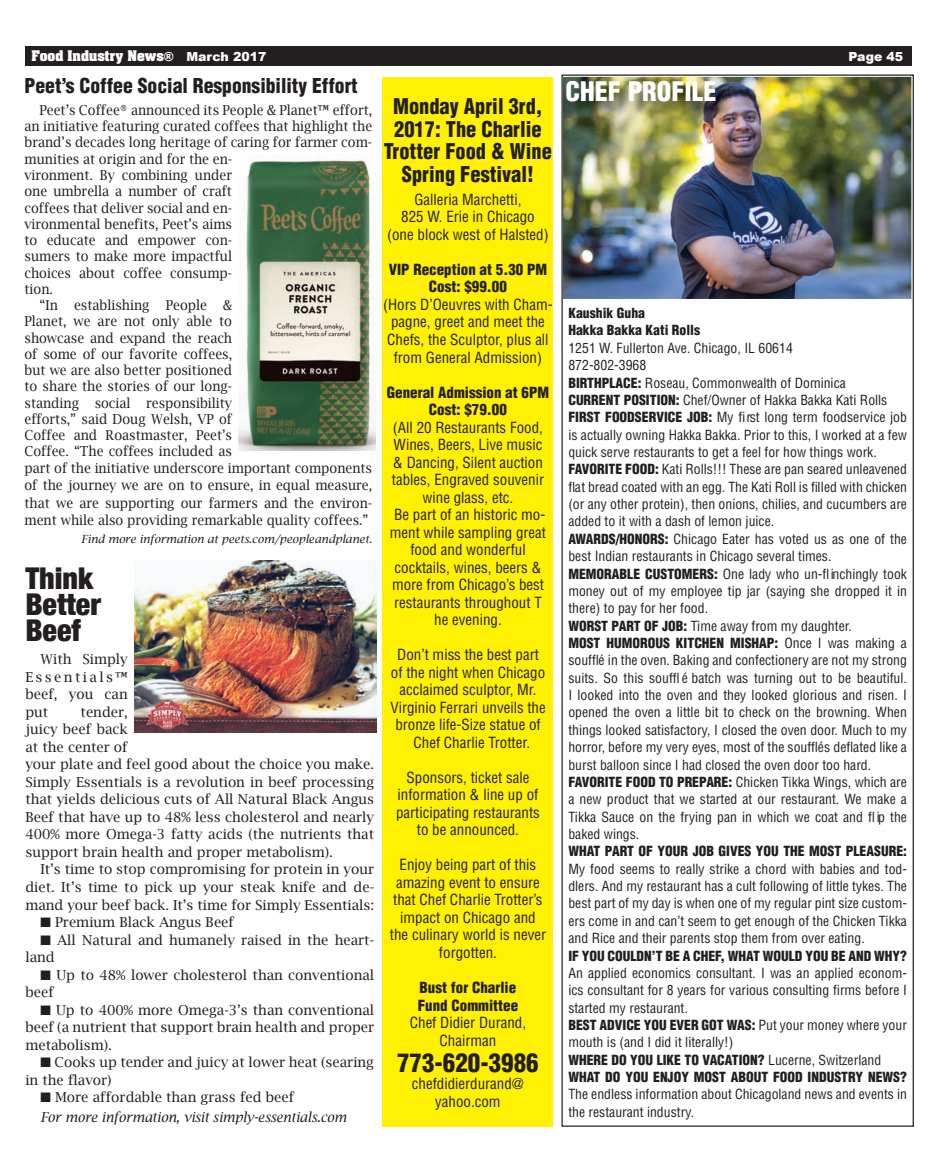
<style>
.page{position:relative;width:946px;height:1172px;background:#fff}
.page>*{position:absolute;margin:0;border:0;box-sizing:border-box;transform-origin:0 0}
.t1{font:900 condensed 30px/26.2px "Helvetica Neue";color:#231f20}
.t2{font:900 condensed 26.25px "Helvetica";color:#fff}
.t3{font:900 condensed 25px "Helvetica";color:#231f20}
.t4{font:900 condensed 21.25px/22.5px "Helvetica";color:#231f20;text-align:center;scale:.96 1}
.t5{font:900 condensed 20px "Helvetica";color:#231f20}
.t6{font:condensed 15px/17.5px "Helvetica";color:#231f20;text-align:center}
.t7{font:900 condensed 15px/17.5px "Helvetica";color:#231f20;text-align:center}
.t8{font:13.75px/17.5px "Lucida Bright";color:#231f20;text-align:justify;scale:.94 1}
.t9{font:13.75px/17.5px "Lucida Bright";color:#231f20}
.t10{font:italic 13.75px/19.9px "Lucida Bright";color:#231f20;scale:.95 1}
.t11{font:condensed 13.62px/17.4px "Helvetica";color:#231f20}
.t12{font:900 condensed 13.62px/17.4px "Helvetica";color:#231f20}
.t13{font:700 12.5px "Aachen";color:#fff}
.t14{font:900 12.5px "Arial";color:#fff}
.t15{font:italic 11.25px "Lucida Bright";color:#231f20}
.s1{font-family:"Arial";font-weight:900}
.s2{font-weight:900}
.s3{font-style:normal}
</style>
<div class="page">
<div style="left:25px;top:46px;width:887px;height:20px;background:#231f20"></div>
<img style="left:239px;top:159px;width:136px;height:291px">
<div style="left:383px;top:77px;width:170px;height:1049px;background:#fff101"></div>
<img style="left:563px;top:77px;width:348px;height:222px">
<img style="left:568px;top:83px;width:163px;height:34px">
<img style="left:134px;top:560px;width:242px;height:172px">
<p class="t13" style="left:32px;top:47px;width:236px">Food Industry News<span class="s1">® March 2017</span></p>
<p class="t14" style="left:848px;top:47px;width:56px">Page 45</p>
<h3 class="t5" style="left:25px;top:73px;width:335px">Peet’s Coffee Social Responsibility Effort</h3>
<p class="t8" style="left:40px;top:101px;width:355px">Peet’s Coffee® announced its People &amp; Planet™ effort,</p>
<p class="t8" style="left:24px;top:117px;width:371px">an initiative featuring curated coffees that highlight the</p>
<p class="t8" style="left:24px;top:133px;width:371px">brand’s decades long heritage of caring for farmer com-</p>
<p class="t8" style="left:24px;top:150px;width:222px">munities at origin and for the en-</p>
<p class="t8" style="left:24px;top:166px;width:222px">vironment. By combining under</p>
<p class="t8" style="left:24px;top:182px;width:222px">one umbrella a number of craft</p>
<p class="t8" style="left:24px;top:198px;width:222px">coffees that deliver social and en-</p>
<p class="t8" style="left:24px;top:215px;width:222px">vironmental benefits, Peet’s aims</p>
<p class="t8" style="left:24px;top:231px;width:222px">to educate and empower con-</p>
<p class="t8" style="left:24px;top:247px;width:222px">sumers to make more impactful</p>
<p class="t8" style="left:24px;top:263px;width:222px">choices about coffee consump-</p>
<p class="t8" style="left:24px;top:280px;width:32px">tion.</p>
<p class="t8" style="left:40px;top:296px;width:206px">“In establishing People &amp;</p>
<p class="t8" style="left:24px;top:312px;width:222px">Planet, we are not only able to</p>
<p class="t8" style="left:24px;top:328px;width:222px">showcase and expand the reach</p>
<p class="t8" style="left:24px;top:345px;width:222px">of some of our favorite coffees,</p>
<p class="t8" style="left:24px;top:361px;width:222px">but we are also better positioned</p>
<p class="t8" style="left:24px;top:377px;width:222px">to share the stories of our long-</p>
<p class="t8" style="left:24px;top:393px;width:222px">standing social responsibility</p>
<p class="t8" style="left:24px;top:410px;width:222px">efforts,” said Doug Welsh, VP of</p>
<p class="t8" style="left:24px;top:426px;width:222px">Coffee and Roastmaster, Peet’s</p>
<p class="t8" style="left:24px;top:442px;width:222px">Coffee. “The coffees included as</p>
<p class="t8" style="left:24px;top:458px;width:371px">part of the initiative underscore important components</p>
<p class="t8" style="left:24px;top:476px;width:371px">of the journey we are on to ensure, in equal measure, that we are supporting our farmers and the environ&shy;ment while also providing remarkable quality coffees.”</p>
<p class="t15" style="left:81px;top:532px;width:292px">Find more information at peets.com/peopleandplanet.</p>
<h2 class="t2" style="left:565px;top:75px;width:152px">CHEF PROFILE</h2>
<h3 class="t4" style="left:384px;top:95px;width:176px">Monday April 3rd,<br>2017: The Charlie<br>Trotter Food &amp; Wine<br>Spring Festival!</h3>
<p class="t6" style="left:387px;top:190px;width:163px">Galleria Marchetti,<br>825 W. Erie in Chicago (one block west of Halsted)</p>
<p class="t7" style="left:389px;top:260px;width:160px">VIP Reception at 5.30 PM<br>Cost: $99.00</p>
<p class="t6" style="left:383px;top:295px;width:171px">(Hors D’Oeuvres with Cham&shy;pagne, greet and meet the<br>Chefs, the Sculptor, plus all from General Admission)</p>
<p class="t7" style="left:387px;top:383px;width:164px">General Admission at 6PM<br>Cost: $79.00</p>
<p class="t6" style="left:390px;top:418px;width:158px">(All 20 Restaurants Food,<br>Wines, Beers, Live music &amp; Dancing, Silent auction tables, Engraved souvenir wine glass, etc.<br>Be part of an historic mo&shy;ment while sampling great food and wonderful cocktails, wines, beers &amp; more from Chicago’s best restaurants throughout T he evening.</p>
<p class="t6" style="left:390px;top:645px;width:157px">Don’t miss the best part of the night when Chicago acclaimed sculptor, Mr.<br>Virginio Ferrari unveils the bronze life-Size statue of<br>Chef Charlie Trotter.</p>
<p class="t6" style="left:396px;top:768px;width:145px">Sponsors, ticket sale information &amp; line up of participating restaurants to be announced.</p>
<p class="t6" style="left:390px;top:855px;width:158px">Enjoy being part of this amazing event to ensure that Chef Charlie Trotter’s impact on Chicago and the culinary world is never forgotten.</p>
<p class="t7" style="left:418px;top:978px;width:102px;text-align:left">Bust for Charlie<br>Fund Committee</p>
<p class="t6" style="left:410px;top:1013px;width:118px">Chef Didier Durand,<br>Chairman</p>
<h3 class="t3" style="left:397px;top:1046px;width:143px">773-620-3986</h3>
<p class="t6" style="left:412px;top:1074px;width:113px">chefdidierdurand@ yahoo.com</p>
<p class="t12" style="left:568px;top:304px;width:133px">Kaushik Guha<br>Hakka Bakka Kati Rolls</p>
<p class="t11" style="left:568px;top:339px;width:340px">1251 W. Fullerton Ave. Chicago, IL 60614<br>872-802-3968<br><span class="s2">BIRTHPLACE:</span> Roseau, Commonwealth of Dominica<br><span class="s2">CURRENT POSITION:</span> Chef/Owner of Hakka Bakka Kati Rolls <span class="s2">FIRST FOODSERVICE JOB:</span> My fi rst long term foodservice job is actually owning Hakka Bakka. Prior to this, I worked at a few quick serve restaurants to get a feel for how things work.<br><span class="s2">FAVORITE FOOD:</span> Kati Rolls!!! These are pan seared unleavened flat bread coated with an egg. The Kati Roll is filled with chicken (or any other protein), then onions, chilies, and cucumbers are added to it with a dash of lemon juice.<br><span class="s2">AWARDS/HONORS:</span> Chicago Eater has voted us as one of the best Indian restaurants in Chicago several times.<br><span class="s2">MEMORABLE CUSTOMERS:</span> One lady who un-fl inchingly took money out of my employee tip jar (saying she dropped it in there) to pay for her food.<br><span class="s2">WORST PART OF JOB:</span> Time away from my daughter.<br><span class="s2">MOST HUMOROUS KITCHEN MISHAP:</span> Once I was making a soufflé in the oven. Baking and confectionery are not my strong suits. So this souffl é batch was turning out to be beautiful.<br>I looked into the oven and they looked glorious and risen. I opened the oven a little bit to check on the browning. When things looked satisfactory, I closed the oven door. Much to my horror, before my very eyes, most of the soufflés deflated like a burst balloon since I had closed the oven door too hard.<br><span class="s2">FAVORITE FOOD TO PREPARE:</span> Chicken Tikka Wings, which are a new product that we started at our restaurant. We make a Tikka Sauce on the frying pan in which we coat and fl ip the baked wings.</p>
<p class="t12" style="left:568px;top:842px;width:340px">WHAT PART OF YOUR JOB GIVES YOU THE MOST PLEASURE:</p>
<p class="t11" style="left:568px;top:859px;width:340px;text-align:justify">My food seems to really strike a chord with babies and tod&shy;dlers. And my restaurant has a cult following of little tykes. The best part of my day is when one of my regular pint size custom&shy;ers come in and can’t seem to get enough of the Chicken Tikka and Rice and their parents stop them from over eating.</p>
<p class="t12" style="left:568px;top:946px;width:340px">IF YOU COULDN’T BE A CHEF, WHAT WOULD YOU BE AND WHY?</p>
<p class="t11" style="left:568px;top:963px;width:340px">An applied economics consultant. I was an applied econom&shy;ics consultant for 8 years for various consulting firms before I started my restaurant.<br><span class="s2">BEST ADVICE YOU EVER GOT WAS:</span> Put your money where your mouth is (and I did it literally!)<br><span class="s2">WHERE DO YOU LIKE TO VACATION?</span> Lucerne, Switzerland <span class="s2">WHAT DO YOU ENJOY MOST ABOUT FOOD INDUSTRY NEWS?</span></p>
<p class="t11" style="left:568px;top:1085px;width:340px">The endless information about Chicagoland news and events in the restaurant industry.</p>
<h1 class="t1" style="left:25px;top:564px;width:77px">Think<br>Better<br>Beef</h1>
<p class="t9" style="left:25px;top:650px;width:104px;text-align:justify;text-indent:15px">With Simply Essentials™ beef, you can put</p>
<p class="t9" style="left:25px;top:703px;width:350px;text-indent:55px">tender,<br>juicy beef back<br>at the center of<br>your plate and feel good about the choice you make.<br>Simply Essentials is a revolution in beef processing that yields delicious cuts of All Natural Black Angus Beef that have up to 48% less cholesterol and nearly 400% more Omega-3 fatty acids (the nutrients that support brain health and proper metabolism).</p>
<p class="t9" style="left:25px;top:860px;width:350px;text-align:justify;text-indent:15px">It’s time to stop compromising for protein in your diet. It’s time to pick up your steak knife and de&shy;mand your beef back. It’s time for Simply Essentials:</p>
<p class="t9" style="left:40px;top:913px;width:195px">■ Premium Black Angus Beef</p>
<p class="t9" style="left:25px;top:930px;width:350px;text-indent:15px">■ All Natural and humanely raised in the heart&shy;land</p>
<p class="t9" style="left:25px;top:965px;width:350px;text-indent:15px">■ Up to 48% lower cholesterol than conventional beef</p>
<p class="t9" style="left:25px;top:1000px;width:350px;text-align:justify;text-indent:15px">■ Up to 400% more Omega-3’s than conventional beef (a nutrient that support brain health and proper metabolism).</p>
<p class="t9" style="left:25px;top:1053px;width:350px;text-indent:15px">■ Cooks up tender and juicy at lower heat (searing in the flavor)</p>
<p class="t10" style="left:40px;top:1086px;width:324px">■ <span class="s3">More affordable than grass fed beef<br></span>For more information, visit simply-essentials.com</p>
</div>
